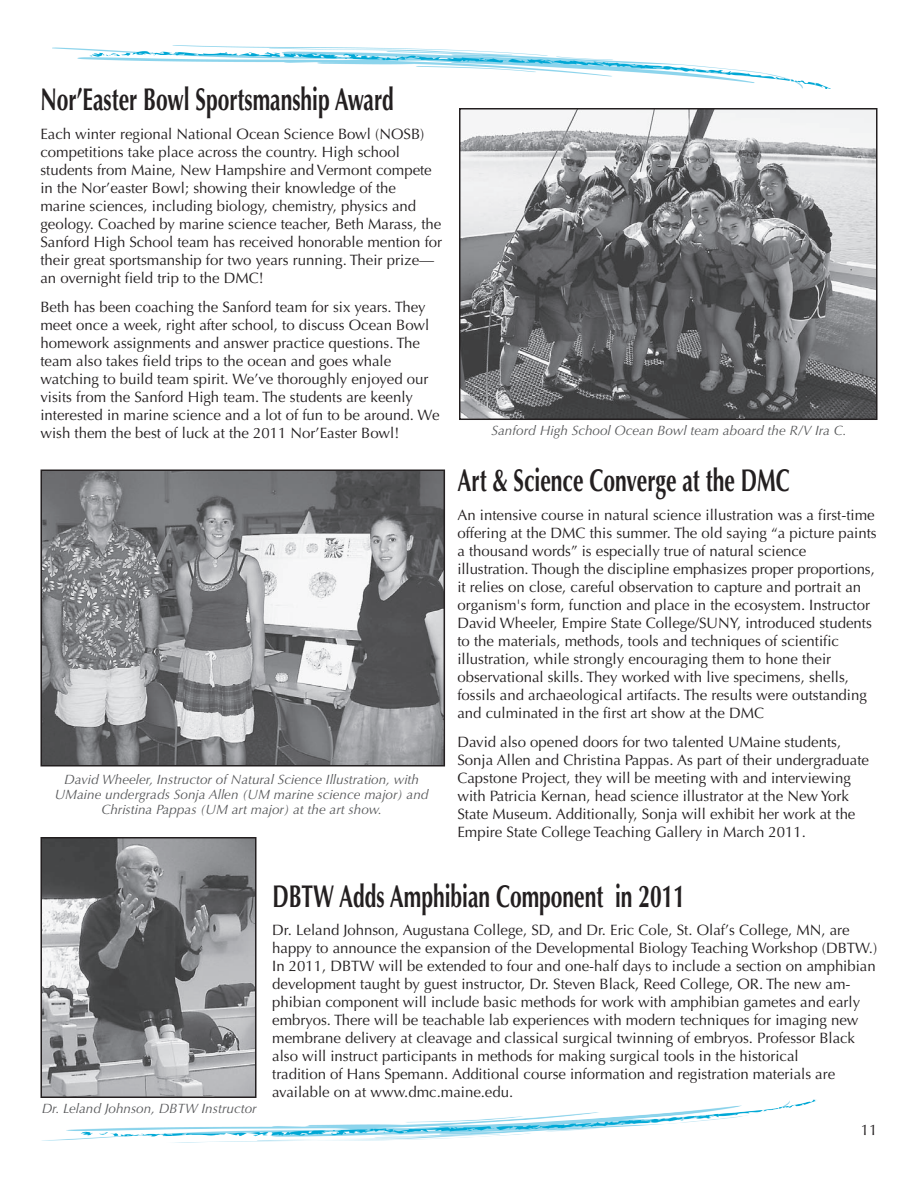
<style>
.page{position:relative;width:918px;height:1188px;background:#fff}
.page>*{position:absolute;margin:0;border:0;box-sizing:border-box;transform-origin:0 0}
.t1{font:700 31.5px "Optima";color:#231f20;scale:.67 1}
.t2{font:15px/18px "Optima";color:#231f20}
.t3{font:italic 13.5px/15px "Optima";color:#57585a;text-align:center}
</style>
<div class="page">
<img style="left:53px;top:45px;width:778px;height:44px">
<img style="left:42px;top:1100px;width:774px;height:43px">
<img style="left:43px;top:473px;width:399px;height:290px">
<div style="left:40px;top:470px;width:405px;height:296px;border:2px solid #231f20"></div>
<img style="left:43px;top:840px;width:210px;height:255px">
<div style="left:40px;top:837px;width:216px;height:261px;border:2px solid #231f20"></div>
<img style="left:462px;top:111px;width:413px;height:306px">
<div style="left:459px;top:108px;width:419px;height:312px;border:2px solid #231f20"></div>
<h1 class="t1" style="left:41px;top:86px;width:529px">Nor’Easter Bowl Sportsmanship Award</h1>
<p class="t2" style="left:40px;top:126px;width:403px">Each winter regional National Ocean Science Bowl (NOSB) competitions take place across the country. High school students from Maine, New Hampshire and Vermont compete in the Nor’easter Bowl; showing their knowledge of the marine sciences, including biology, chemistry, physics and geology. Coached by marine science teacher, Beth Marass, the Sanford High School team has received honorable mention for their great sportsmanship for two years running. Their prize— an overnight field trip to the DMC!</p>
<p class="t2" style="left:40px;top:299px;width:401px">Beth has been coaching the Sanford team for six years. They meet once a week, right after school, to discuss Ocean Bowl homework assignments and answer practice questions. The team also takes field trips to the ocean and goes whale watching to build team spirit. We’ve thoroughly enjoyed our visits from the Sanford High team. The students are keenly interested in marine science and a lot of fun to be around. We wish them the best of luck at the 2011 Nor’Easter Bowl!</p>
<p class="t3" style="left:55px;top:773px;width:375px">David Wheeler, Instructor of Natural Science Illustration, with<br>UMaine undergrads Sonja Allen (UM marine science major) and<br>Christina Pappas (UM art major) at the art show.</p>
<p class="t3" style="left:491px;top:425px;width:357px">Sanford High School Ocean Bowl team aboard the R/V Ira C.</p>
<h1 class="t1" style="left:458px;top:467px;width:497px">Art &amp; Science Converge at the DMC</h1>
<p class="t2" style="left:458px;top:507px;width:421px">An intensive course in natural science illustration was a first-time offering at the DMC this summer. The old saying “a picture paints a thousand words” is especially true of natural science illustration. Though the discipline emphasizes proper proportions, it relies on close, careful observation to capture and portrait an organism's form, function and place in the ecosystem. Instructor David Wheeler, Empire State College/SUNY, introduced students to the materials, methods, tools and techniques of scientific illustration, while strongly encouraging them to hone their observational skills. They worked with live specimens, shells, fossils and archaeological artifacts. The results were outstanding and culminated in the first art show at the DMC</p>
<p class="t2" style="left:458px;top:734px;width:413px">David also opened doors for two talented UMaine students, Sonja Allen and Christina Pappas. As part of their undergraduate Capstone Project, they will be meeting with and interviewing with Patricia Kernan, head science illustrator at the New York State Museum. Additionally, Sonja will exhibit her work at the Empire State College Teaching Gallery in March 2011.</p>
<p class="t3" style="left:42px;top:1103px;width:217px">Dr. Leland Johnson, DBTW Instructor</p>
<h1 class="t1" style="left:272px;top:883px;width:618px">DBTW Adds Amphibian Component in 2011</h1>
<p class="t2" style="left:272px;top:923px;width:606px">Dr. Leland Johnson, Augustana College, SD, and Dr. Eric Cole, St. Olaf’s College, MN, are happy to announce the expansion of the Developmental Biology Teaching Workshop (DBTW.)<br>In 2011, DBTW will be extended to four and one-half days to include a section on amphibian development taught by guest instructor, Dr. Steven Black, Reed College, OR. The new am&shy;phibian component will include basic methods for work with amphibian gametes and early embryos. There will be teachable lab experiences with modern techniques for imaging new membrane delivery at cleavage and classical surgical twinning of embryos. Professor Black also will instruct participants in methods for making surgical tools in the historical<br>tradition of Hans Spemann. Additional course information and registration materials are available on at www.dmc.maine.edu.</p>
<p class="t2" style="left:861px;top:1122px;width:18px">11</p>
</div>
